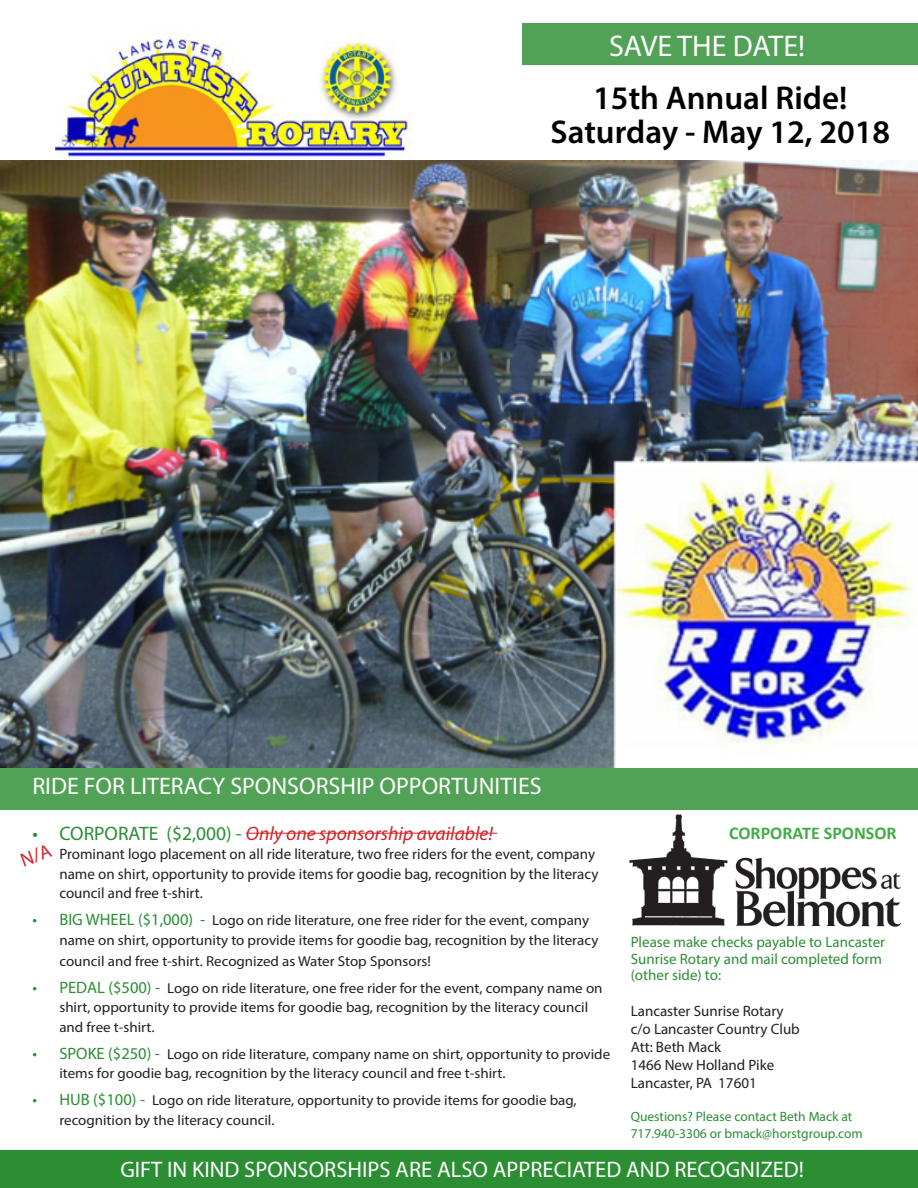
<style>
.page{position:relative;width:918px;height:1188px;background:#fff}
.page>*{position:absolute;margin:0;border:0;box-sizing:border-box;transform-origin:0 0}
.t1{font:600 33px "Myriad Pro";color:#000}
.t2{font:30px "Myriad Pro";color:#fff}
.t3{font:24px "Myriad Pro";color:#fff}
.t4{font:22.5px "Myriad Pro";color:#fff}
.t5{font:italic 19.5px "Myriad Pro";color:#d2232a}
.t6{font:700 18px "Calibri";color:#41ad49}
.t7{font:15px/19.5px "Myriad Pro";color:#231f20}
.t8{font:15px "Myriad Pro";color:#2b8e33}
.t9{font:14.4px/19.5px "Myriad Pro";color:#231f20;scale:1.04 1}
.t10{font:13.5px "Myriad Pro";color:#2b8e33}
.s1{font-style:normal;color:#2b8e33}
.s2{font-size:16.5px;color:#2b8e33}
</style>
<div class="page">
<div style="left:523px;top:24px;width:395px;height:41px;background:#51a257"></div>
<div style="left:0;top:1151px;width:918px;height:37px;background:#2b8e33"></div>
<img style="left:55px;top:26px;width:358px;height:135px">
<div style="left:0;top:768px;width:918px;height:41px;background:#51a257"></div>
<img style="left:0;top:161px;width:918px;height:607px">
<hr style="left:246px;top:833px;width:251px;height:1px;background:#d2232a">
<img style="left:629px;top:815px;width:271px;height:112px">
<p class="t2" style="left:609px;top:28px;width:197px">SAVE THE DATE!</p>
<p class="t1" style="left:593px;top:77px;width:256px">15th Annual Ride!</p>
<p class="t1" style="left:550px;top:111px;width:341px">Saturday - May 12, 2018</p>
<p class="t3" style="left:32px;top:771px;width:511px">RIDE FOR LITERACY SPONSORSHIP OPPORTUNITIES</p>
<p class="t5" style="left:32px;top:821px;width:462px"><span class="s1">• CORPORATE ($2,000) -</span> Only one sponsorship available!</p>
<p class="t7" style="left:59px;top:844px;width:541px">Prominant logo placement on all ride literature, two free riders for the event, company name on shirt, opportunity to provide items for goodie bag, recognition by the literacy council and free t-shirt.</p>
<p class="t9" style="left:59px;top:910px;width:520px;text-indent:-27px"><span class="s2">• BIG WHEEL ($1,000) -</span> Logo on ride literature, one free rider for the event, company name on shirt, opportunity to provide items for goodie bag, recognition by the literacy</p>
<p class="t9" style="left:59px;top:951px;width:359px">council and free t-shirt. Recognized as Water Stop Sponsors!</p>
<p class="t9" style="left:59px;top:978px;width:524px;text-indent:-27px"><span class="s2">• PEDAL ($500) -</span> Logo on ride literature, one free rider for the event, company name on shirt, opportunity to provide items for goodie bag, recognition by the literacy council and free t-shirt.</p>
<p class="t9" style="left:59px;top:1044px;width:531px;text-indent:-27px"><span class="s2">• SPOKE ($250) -</span> Logo on ride literature, company name on shirt, opportunity to provide items for goodie bag, recognition by the literacy council and free t-shirt.</p>
<p class="t9" style="left:59px;top:1090px;width:499px;text-indent:-27px"><span class="s2">• HUB ($100) -</span> Logo on ride literature, opportunity to provide items for goodie bag, recognition by the literacy council.</p>
<p class="t4" style="left:120px;top:1155px;width:685px">GIFT IN KIND SPONSORSHIPS ARE ALSO APPRECIATED AND RECOGNIZED!</p>
<p class="t6" style="left:729px;top:820px;width:169px">CORPORATE SPONSOR</p>
<p class="t8" style="left:631px;top:933px;width:256px">Please make checks payable to Lancaster</p>
<p class="t8" style="left:631px;top:950px;width:253px">Sunrise Rotary and mail completed form</p>
<p class="t8" style="left:631px;top:966px;width:92px">(other side) to:</p>
<p class="t7" style="left:631px;top:1001px;width:154px">Lancaster Sunrise Rotary</p>
<p class="t7" style="left:631px;top:1019px;width:171px">c/o Lancaster Country Club</p>
<p class="t7" style="left:631px;top:1037px;width:92px">Att: Beth Mack</p>
<p class="t7" style="left:631px;top:1055px;width:145px">1466 New Holland Pike</p>
<p class="t7" style="left:631px;top:1073px;width:128px">Lancaster, PA 17601</p>
<p class="t10" style="left:631px;top:1109px;width:223px">Questions? Please contact Beth Mack at</p>
<p class="t10" style="left:631px;top:1125px;width:233px">717.940-3306 or bmack@horstgroup.com</p>
</div>
